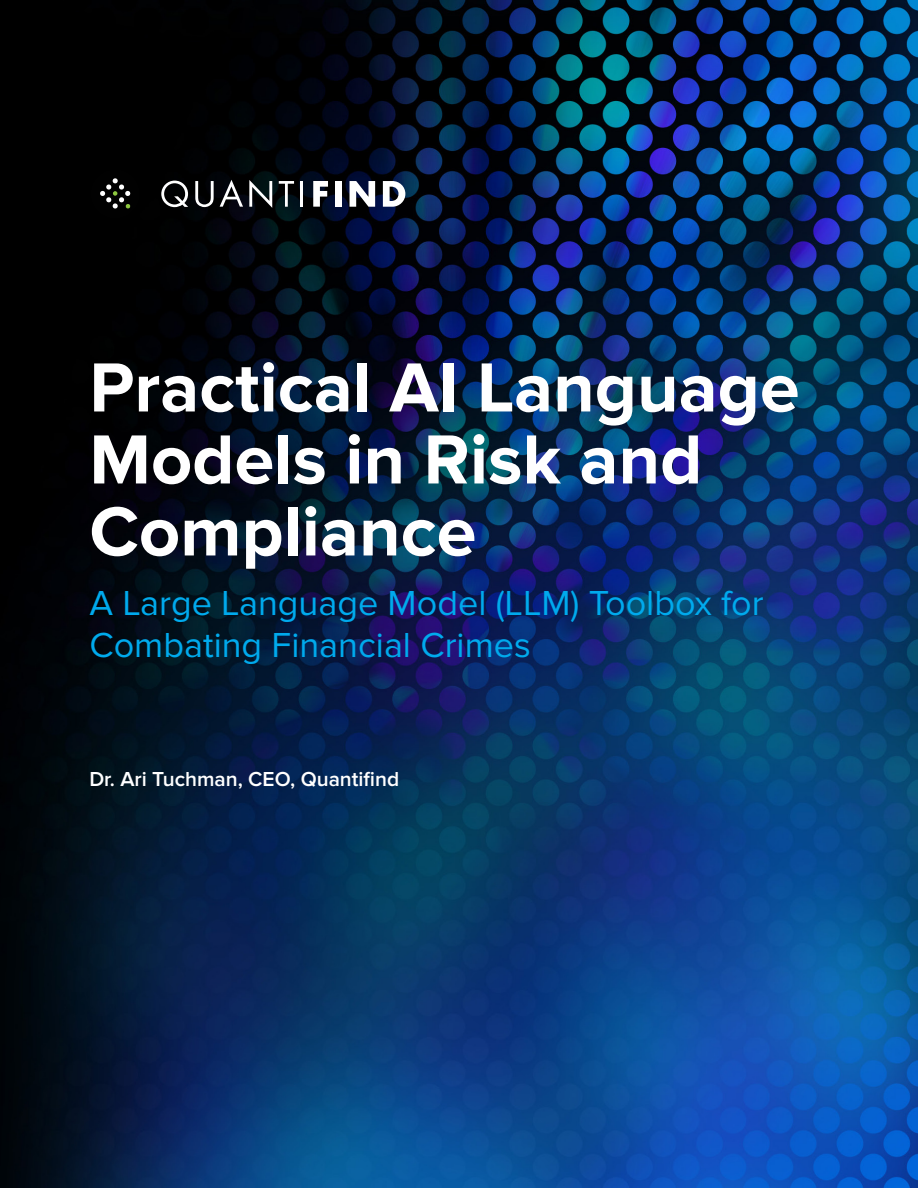
<style>
.page{position:relative;width:918px;height:1188px;background:#fff}
.page>*{position:absolute;margin:0;border:0;box-sizing:border-box;transform-origin:0 0}
.t1{font:700 72px/72px "Proxima Nova";color:#fff}
.t2{font:36px/42px "Proxima Nova";color:#00aaed}
.t3{font:600 21px "Proxima Nova";color:#fff}
</style>
<div class="page">
<img style="left:0;top:0;width:918px;height:1188px">
<div style="left:90px;top:169px;width:50px;height:50px;background:#010101;border-radius:50%"></div>
<svg style="left:100px;top:178px;width:31px;height:31px"></svg>
<svg style="left:161px;top:181px;width:27px;height:26px"></svg>
<svg style="left:195px;top:181px;width:19px;height:26px"></svg>
<svg style="left:220px;top:180px;width:23px;height:27px"></svg>
<svg style="left:249px;top:180px;width:23px;height:28px"></svg>
<svg style="left:279px;top:181px;width:15px;height:26px"></svg>
<hr style="left:300px;top:181px;width:3px;height:26px;background:#fff">
<svg style="left:313px;top:181px;width:15px;height:26px"></svg>
<div style="left:335px;top:181px;width:7px;height:26px;background:#fff"></div>
<svg style="left:350px;top:181px;width:25px;height:26px"></svg>
<svg style="left:383px;top:181px;width:22px;height:26px"></svg>
<p class="t1" style="left:89px;top:353px;width:712px">Practical AI Language<br>Models in Risk and<br>Compliance</p>
<p class="t2" style="left:89px;top:583px;width:676px">A Large Language Model (LLM) Toolbox for<br>Combating Financial Crimes</p>
<p class="t3" style="left:89px;top:767px;width:311px">Dr. Ari Tuchman, CEO, Quantifind</p>
</div>
